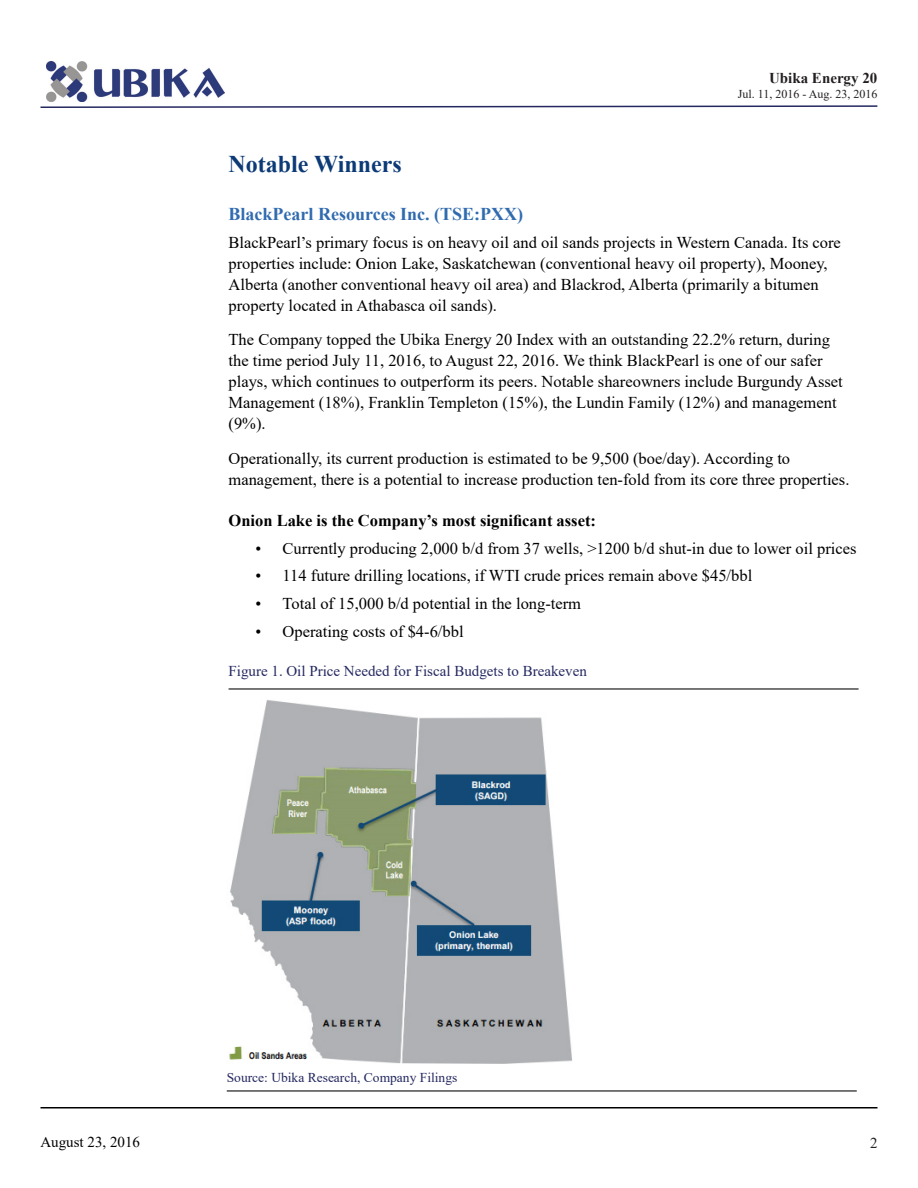
<style>
.page{position:relative;width:918px;height:1188px;background:#fff}
.page>*{position:absolute;margin:0;border:0;box-sizing:border-box;transform-origin:0 0}
.Heading_1{font:700 24px "Times New Roman";color:#0b3a76}
.Heading_2{font:700 18px "Times New Roman";color:#306baf}
.Body_text{font:16.5px/21px "Times New Roman";color:#000}
.Body_text-2{font:700 16.5px "Times New Roman";color:#000}
.Body_text-3{font:15px "Times New Roman";color:#242860}
.t1{font:700 15px "Times New Roman";color:#231f20}
.t2{font:15px "Times New Roman";color:#000}
.t3{font:15px "Times New Roman";color:#231f20}
.Body_text-4{font:13.5px "Times New Roman";color:#242860}
.t4{font:12px "Times New Roman";color:#231f20}
</style>
<div class="page">
<img style="left:47px;top:61px;width:178px;height:41px">
<svg style="left:40px;top:105px;width:838px;height:3px"></svg>
<hr style="left:40px;top:1107px;width:838px;height:1px;background:#000">
<img style="left:229px;top:699px;width:343px;height:364px">
<hr style="left:229px;top:688px;width:630px;height:2px;background:#000">
<hr style="left:227px;top:1090px;width:630px;height:1px;background:#000">
<p class="t1" style="left:769px;top:68px;width:110px">Ubika Energy 20</p>
<p class="t4" style="left:738px;top:85px;width:141px">Jul. 11, 2016 - Aug. 23, 2016</p>
<p class="Heading_1" style="left:229px;top:146px;width:175px">Notable Winners</p>
<p class="Heading_2" style="left:229px;top:201px;width:296px">BlackPearl Resources Inc. (TSE:PXX)</p>
<p class="Body_text" style="left:229px;top:231px;width:614px">BlackPearl’s primary focus is on heavy oil and oil sands projects in Western Canada. Its core properties include: Onion Lake, Saskatchewan (conventional heavy oil property), Mooney, Alberta (another conventional heavy oil area) and Blackrod, Alberta (primarily a bitumen property located in Athabasca oil sands).</p>
<p class="Body_text" style="left:229px;top:328px;width:616px">The Company topped the Ubika Energy 20 Index with an outstanding 22.2% return, during the time period July 11, 2016, to August 22, 2016. We think BlackPearl is one of our safer plays, which continues to outperform its peers. Notable shareowners include Burgundy Asset Management (18%), Franklin Templeton (15%), the Lundin Family (12%) and management (9%).</p>
<p class="Body_text" style="left:229px;top:447px;width:622px">Operationally, its current production is estimated to be 9,500 (boe/day). According to management, there is a potential to increase production ten-fold from its core three properties.</p>
<p class="Body_text-2" style="left:229px;top:508px;width:369px">Onion Lake is the Company’s most significant asset:</p>
<p class="Body_text" style="left:256px;top:537px;width:602px">• Currently producing 2,000 b/d from 37 wells, &gt;1200 b/d shut-in due to lower oil prices</p>
<p class="Body_text" style="left:256px;top:565px;width:498px">• 114 future drilling locations, if WTI crude prices remain above $45/bbl</p>
<p class="Body_text" style="left:256px;top:592px;width:327px">• Total of 15,000 b/d potential in the long-term</p>
<p class="Body_text" style="left:256px;top:620px;width:210px">• Operating costs of $4-6/bbl</p>
<p class="Body_text-3" style="left:229px;top:660px;width:360px">Figure 1. Oil Price Needed for Fiscal Budgets to Breakeven</p>
<p class="Body_text-4" style="left:227px;top:1068px;width:232px">Source: Ubika Research, Company Filings</p>
<p class="t2" style="left:40px;top:1132px;width:101px">August 23, 2016</p>
<p class="t3" style="left:870px;top:1132px;width:9px">2</p>
</div>
